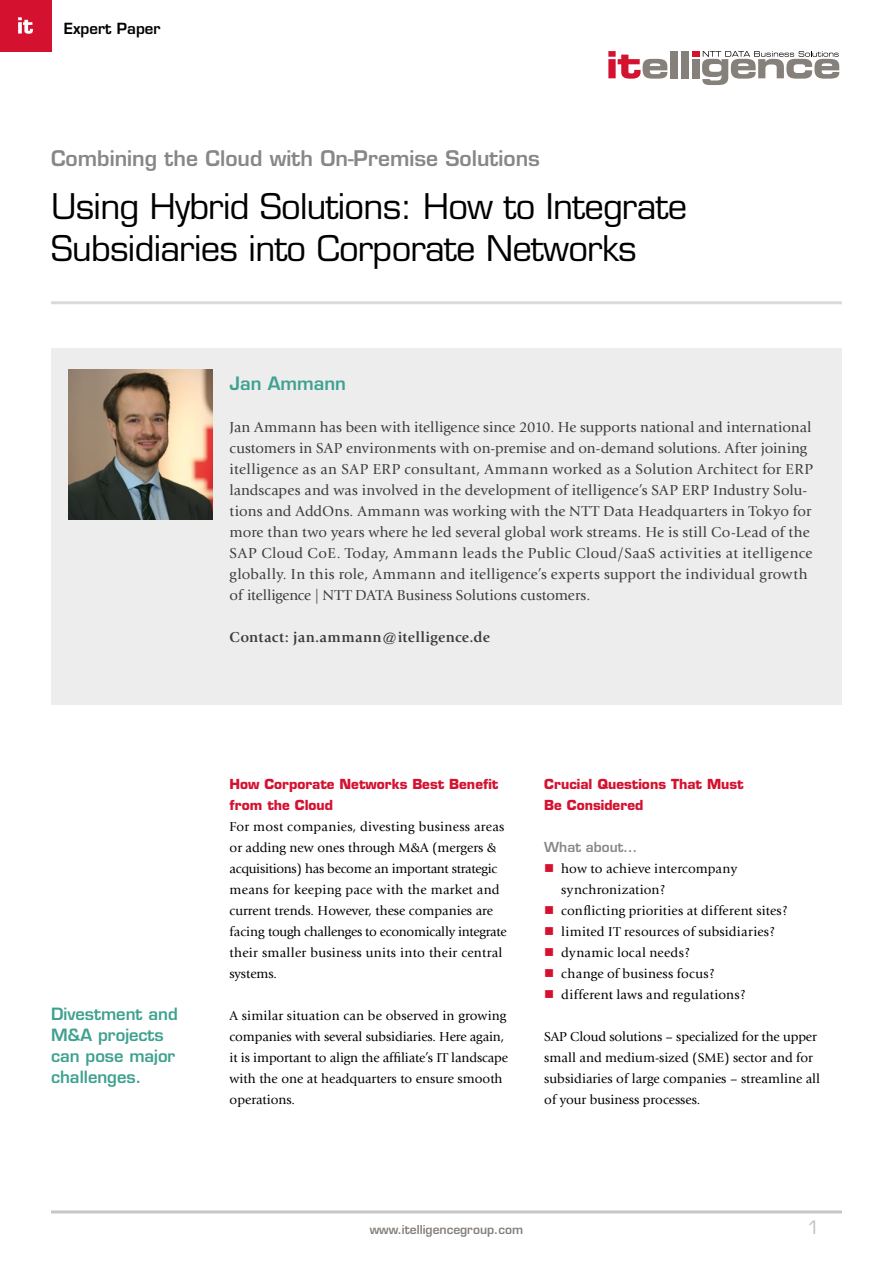
<style>
.page{position:relative;width:893px;height:1263px;background:#fff}
.page>*{position:absolute;margin:0;border:0;box-sizing:border-box;transform-origin:0 0}
.t1{font:500 34.5px/42px "Eurostile LTCE";letter-spacing:-.02em;color:#000}
.t2{font:600 21px "Eurostile LTCE";color:#878787}
.t3{font:600 18px "Eurostile LTCE";color:#3fa190}
.t4{font:500 18px "Eurostile LTCE";color:#c5c1bd}
.t5{font:600 16.5px/21px "Eurostile LTCE";color:#3fa190}
.t6{font:15px/21px "Giovanni";letter-spacing:.01em;color:#3c3c3b}
.t7{font:700 15px "Giovanni";letter-spacing:.02em;color:#3c3c3b}
.t8{font:600 15px "Eurostile LTCE";color:#000}
.t9{font:13.5px/21px "Giovanni";color:#000}
.t10{font:700 13.5px/21px "Eurostile LTCE";color:#d51130}
.t11{font:13.5px "Giovanni";letter-spacing:.02em;color:#000}
.t12{font:600 13.5px "Eurostile LTCE";color:#878787}
.t13{font:600 12px "Eurostile LTCE";color:#86807b}
.s1{color:#d51130}
</style>
<div class="page">
<hr style="left:51px;top:1210px;width:791px;height:3px;background:#c6c6c6">
<div style="left:0;top:0;width:51px;height:51px;background:#d51130"></div>
<svg style="left:18px;top:17px;width:15px;height:17px"></svg>
<svg style="left:608px;top:51px;width:59px;height:28px"></svg>
<div style="left:670px;top:51px;width:7px;height:27px;background:#86807b"></div>
<div style="left:681px;top:51px;width:7px;height:27px;background:#86807b"></div>
<div style="left:692px;top:51px;width:7px;height:6px;background:#d51130"></div>
<div style="left:692px;top:59px;width:7px;height:19px;background:#86807b"></div>
<svg style="left:702px;top:51px;width:137px;height:34px"></svg>
<hr style="left:51px;top:301px;width:791px;height:3px;background:#dadada">
<div style="left:51px;top:348px;width:791px;height:357px;background:#ededed"></div>
<img style="left:68px;top:369px;width:145px;height:150px">
<p class="t8" style="left:64px;top:19px;width:98px">Expert Paper</p>
<h2 class="t2" style="left:51px;top:145px;width:490px">Combining the Cloud with On-Premise Solutions</h2>
<h1 class="t1" style="left:51px;top:185px;width:638px">Using Hybrid Solutions: How to Integrate<br>Subsidiaries into Corporate Networks</h1>
<h3 class="t3" style="left:230px;top:372px;width:118px">Jan Ammann</h3>
<p class="t6" style="left:230px;top:417px;width:585px">Jan Ammann has been with itelligence since 2010. He supports national and international customers in SAP environments with on-premise and on-demand solutions. After joining itelligence as an SAP ERP consultant, Ammann worked as a Solution Architect for ERP landscapes and was involved in the development of itelligence’s SAP ERP Industry Solu&shy;tions and AddOns. Ammann was working with the NTT Data Headquarters in Tokyo for more than two years where he led several global work streams. He is still Co-Lead of the SAP Cloud CoE. Today, Ammann leads the Public Cloud/SaaS activities at itelligence globally. In this role, Ammann and itelligence’s experts support the individual growth of itelligence | NTT DATA Business Solutions customers.</p>
<p class="t7" style="left:230px;top:628px;width:262px">Contact: jan.ammann@itelligence.de</p>
<p class="t5" style="left:51px;top:1003px;width:128px">Divestment and<br>M&amp;A projects can pose major challenges.</p>
<p class="t10" style="left:230px;top:774px;width:270px">How Corporate Networks Best Benefit from the Cloud</p>
<p class="t9" style="left:230px;top:816px;width:279px">For most companies, divesting business areas or adding new ones through M&amp;A (mergers &amp; acquisitions) has become an important strategic means for keeping pace with the market and current trends. However, these companies are facing tough challenges to economically integrate their smaller business units into their central systems.</p>
<p class="t9" style="left:230px;top:1005px;width:280px">A similar situation can be observed in growing companies with several subsidiaries. Here again, it is important to align the affiliate’s IT landscape with the one at headquarters to ensure smooth operations.</p>
<p class="t10" style="left:544px;top:774px;width:201px">Crucial Questions That Must<br>Be Considered</p>
<p class="t12" style="left:544px;top:839px;width:95px">What about...</p>
<p class="t9" style="left:561px;top:858px;width:177px;text-indent:-17px"><span class="s1">■</span> how to achieve intercompany synchronization?</p>
<p class="t9" style="left:544px;top:900px;width:245px"><span class="s1">■</span> conflicting priorities at different sites?</p>
<p class="t9" style="left:544px;top:921px;width:232px"><span class="s1">■</span> limited IT resources of subsidiaries?</p>
<p class="t11" style="left:544px;top:945px;width:147px"><span class="s1">■</span> dynamic local needs?</p>
<p class="t9" style="left:544px;top:963px;width:172px"><span class="s1">■</span> change of business focus?</p>
<p class="t11" style="left:544px;top:987px;width:203px"><span class="s1">■</span> different laws and regulations?</p>
<p class="t9" style="left:544px;top:1026px;width:277px">SAP Cloud solutions – specialized for the upper small and medium-sized (SME) sector and for subsidiaries of large companies – streamline all of your business processes.</p>
<p class="t13" style="left:370px;top:1222px;width:155px">www.itelligencegroup.com</p>
<h3 class="t4" style="left:807px;top:1216px;width:14px">1</h3>
</div>
